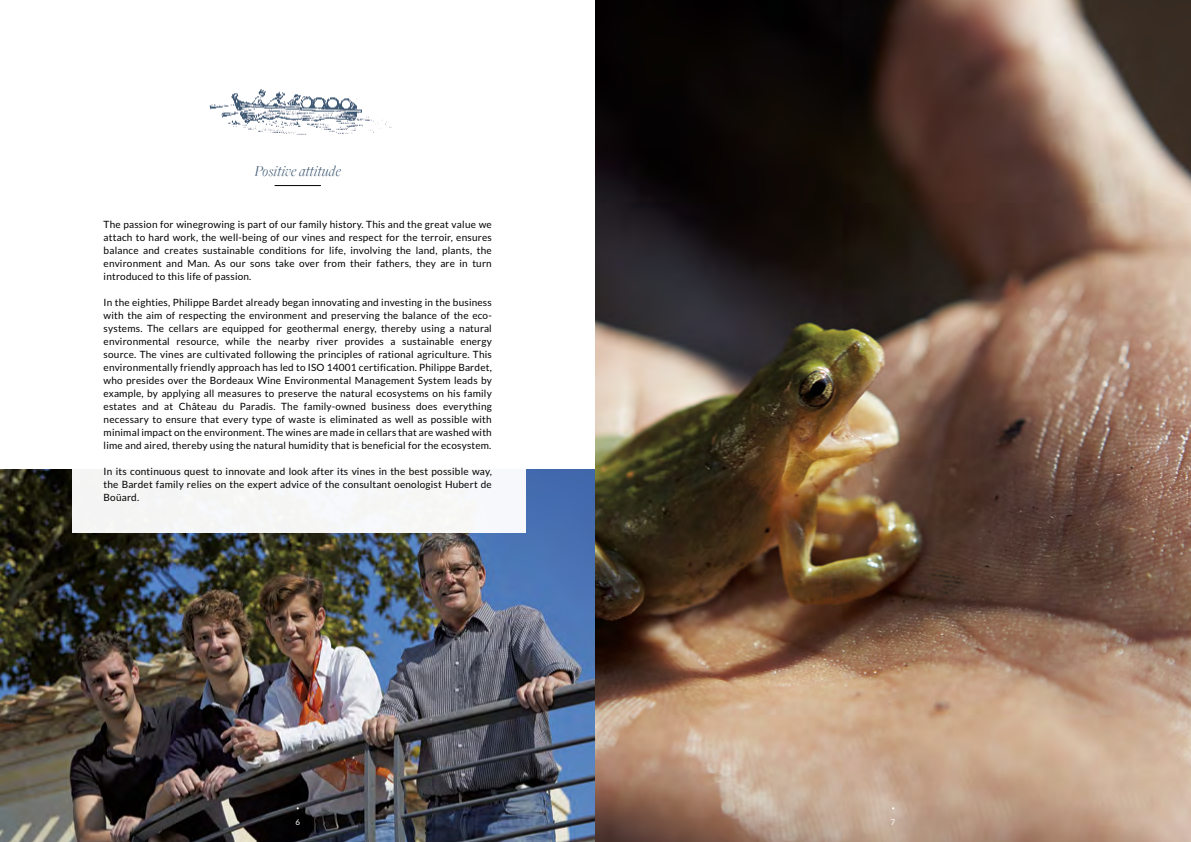
<style>
.page{position:relative;width:1191px;height:842px;background:#fff}
.page>*{position:absolute;margin:0;border:0;box-sizing:border-box;transform-origin:0 0}
.t1{font:italic 300 16px "Freight Big";letter-spacing:.015em;color:#3d5873}
.t2{font:10px/13px "Lato";letter-spacing:.02em;color:#000;text-align:justify}
.t3{font:8px "Lato";color:#fff}
.t4{font:7.9px "Lato";color:#fff}
</style>
<div class="page">
<img style="left:0;top:469px;width:595px;height:373px">
<div style="left:72px;top:437px;width:453px;height:96px;background:#f7f8f9"></div>
<img style="left:595px;top:0;width:596px;height:842px">
<hr style="left:274px;top:185px;width:47px;height:1px;background:#000">
<img style="left:209px;top:89px;width:183px;height:46px">
<h1 class="t1" style="left:255px;top:163px;width:88px">Positive attitude</h1>
<p class="t2" style="left:104px;top:218px;width:390px">The passion for winegrowing is part of our family history. This and the great value we attach to hard work, the well-being of our vines and respect for the terroir, ensures balance and creates sustainable conditions for life, involving the land, plants, the environment and Man. As our sons take over from their fathers, they are in turn introduced to this life of passion.</p>
<p class="t2" style="left:104px;top:296px;width:390px">In the eighties, Philippe Bardet already began innovating and investing in the business with the aim of respecting the environment and preserving the balance of the eco&shy;systems. The cellars are equipped for geothermal energy, thereby using a natural environmental resource, while the nearby river provides a sustainable energy source. The vines are cultivated following the principles of rational agriculture. This environmentally friendly approach has led to ISO 14001 certification. Philippe Bardet, who presides over the Bordeaux Wine Environmental Management System leads by example, by applying all measures to preserve the natural ecosystems on his family estates and at Château du Paradis. The family-owned business does everything necessary to ensure that every type of waste is eliminated as well as possible with minimal impact on the environment. The wines are made in cellars that are washed with lime and aired, thereby using the natural humidity that is beneficial for the ecosystem.</p>
<p class="t2" style="left:104px;top:465px;width:390px">In its continuous quest to innovate and look after its vines in the best possible way, the Bardet family relies on the expert advice of the consultant oenologist Hubert de Boüard.</p>
<p class="t3" style="left:295px;top:817px;width:6px">6</p>
<p class="t4" style="left:891px;top:817px;width:6px">7</p>
</div>
